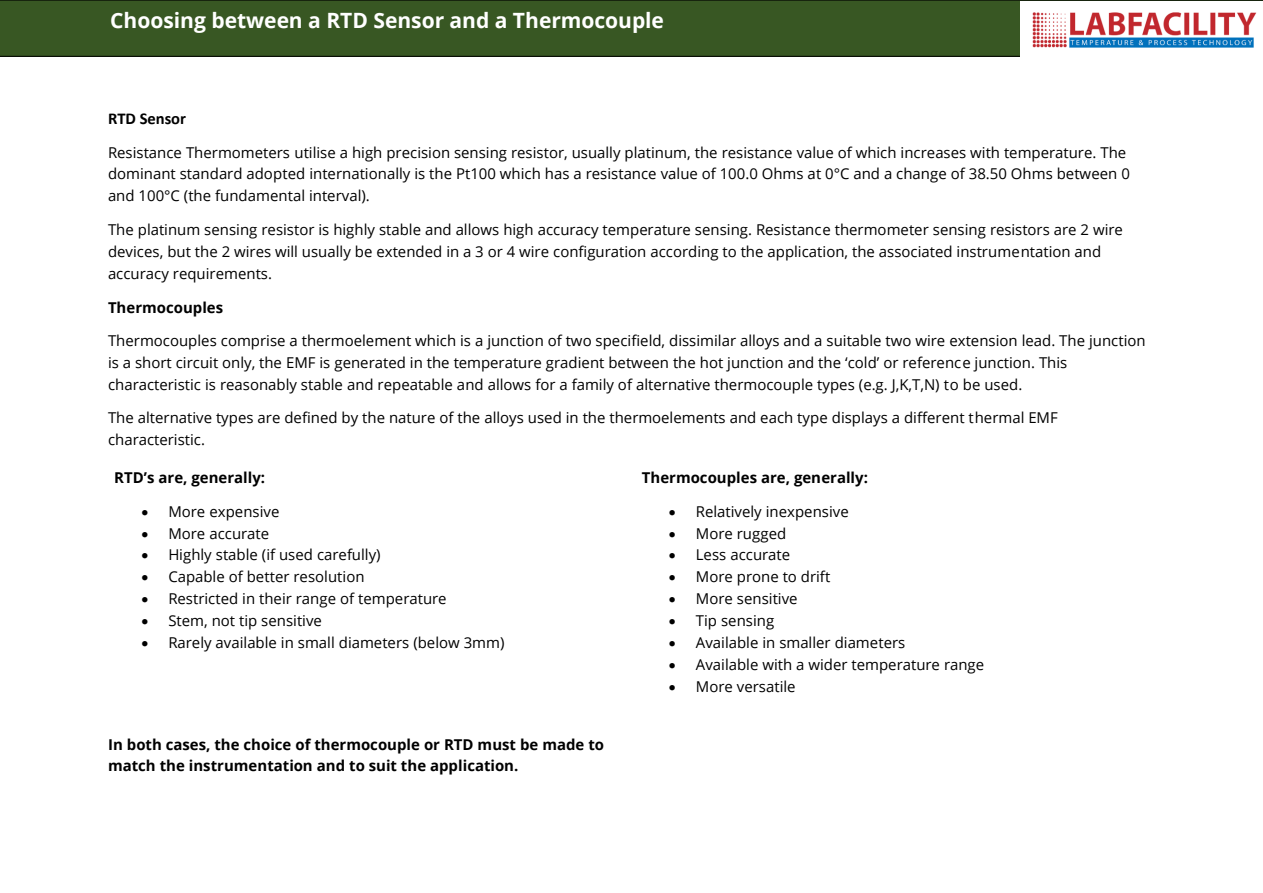
<style>
.page{position:relative;width:1263px;height:893px;background:#fff}
.page>*{position:absolute;margin:0;border:0;box-sizing:border-box;transform-origin:0 0}
.t1{font:700 21px "Open Sans";color:#fff}
.t2{font:700 16.5px "Calibri";color:#000}
.t3{font:15px/21.9px "Open Sans";color:#000}
.t4{font:700 15px/21.9px "Open Sans";color:#000}
</style>
<div class="page">
<div style="left:0;top:0;width:1263px;height:57px;background:#385723"></div>
<img style="left:1020px;top:1px;width:243px;height:56px">
<p class="t1" style="left:110px;top:6px;width:555px">Choosing between a RTD Sensor and a Thermocouple</p>
<p class="t2" style="left:108px;top:111px;width:80px">RTD Sensor</p>
<p class="t3" style="left:108px;top:140px;width:1023px">Resistance Thermometers utilise a high precision sensing resistor, usually platinum, the resistance value of which increases with temperature. The dominant standard adopted internationally is the Pt100 which has a resistance value of 100.0 Ohms at 0°C and a change of 38.50 Ohms between 0 and 100°C (the fundamental interval).</p>
<p class="t3" style="left:108px;top:218px;width:1016px">The platinum sensing resistor is highly stable and allows high accuracy temperature sensing. Resistance thermometer sensing resistors are 2 wire devices, but the 2 wires will usually be extended in a 3 or 4 wire configuration according to the application, the associated instrumentation and accuracy requirements.</p>
<p class="t4" style="left:108px;top:295px;width:117px">Thermocouples</p>
<p class="t3" style="left:108px;top:329px;width:1039px">Thermocouples comprise a thermoelement which is a junction of two specifield, dissimilar alloys and a suitable two wire extension lead. The junction is a short circuit only, the EMF is generated in the temperature gradient between the hot junction and the ‘cold’ or reference junction. This characteristic is reasonably stable and repeatable and allows for a family of alternative thermocouple types (e.g. J,K,T,N) to be used.</p>
<p class="t3" style="left:108px;top:406px;width:951px">The alternative types are defined by the nature of the alloys used in the thermoelements and each type displays a different thermal EMF characteristic.</p>
<p class="t4" style="left:114px;top:466px;width:152px">RTD’s are, generally:</p>
<p class="t3" style="left:141px;top:500px;width:140px">• More expensive</p>
<p class="t3" style="left:141px;top:521px;width:129px">• More accurate</p>
<p class="t3" style="left:141px;top:543px;width:241px">• Highly stable (if used carefully)</p>
<p class="t3" style="left:141px;top:565px;width:225px">• Capable of better resolution</p>
<p class="t3" style="left:141px;top:587px;width:307px">• Restricted in their range of temperature</p>
<p class="t3" style="left:141px;top:609px;width:182px">• Stem, not tip sensitive</p>
<p class="t3" style="left:141px;top:630px;width:365px">• Rarely available in small diameters (below 3mm)</p>
<p class="t4" style="left:108px;top:732px;width:498px">In both cases, the choice of thermocouple or RTD must be made to match the instrumentation and to suit the application.</p>
<p class="t4" style="left:642px;top:466px;width:228px">Thermocouples are, generally:</p>
<p class="t3" style="left:669px;top:500px;width:181px">• Relatively inexpensive</p>
<p class="t3" style="left:669px;top:521px;width:119px">• More rugged</p>
<p class="t3" style="left:669px;top:543px;width:123px">• Less accurate</p>
<p class="t3" style="left:669px;top:565px;width:163px">• More prone to drift</p>
<p class="t3" style="left:669px;top:587px;width:130px">• More sensitive</p>
<p class="t3" style="left:669px;top:609px;width:107px">• Tip sensing</p>
<p class="t3" style="left:669px;top:631px;width:238px">• Available in smaller diameters</p>
<p class="t3" style="left:669px;top:652px;width:317px">• Available with a wider temperature range</p>
<p class="t3" style="left:669px;top:674px;width:128px">• More versatile</p>
</div>
